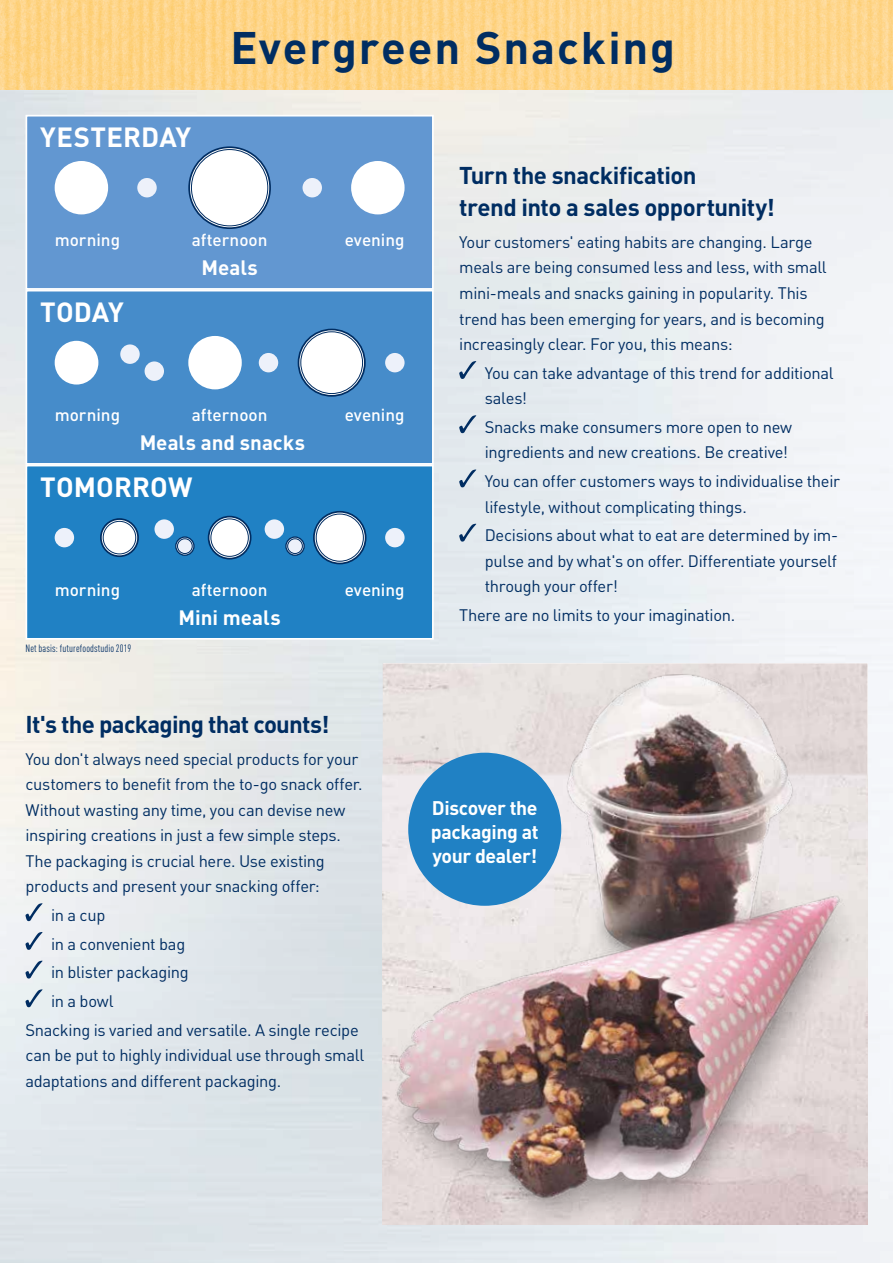
<style>
.page{position:relative;width:893px;height:1263px;background:#fff}
.page>*{position:absolute;margin:0;border:0;box-sizing:border-box;transform-origin:0 0}
.t1{font:700 45px "DIN Pro";letter-spacing:.04em;color:#002d62}
.t2{font:700 27.45px "DIN Pro";letter-spacing:.005em;color:#fff}
.t3{font:700 24px/32px "DIN Pro";letter-spacing:-.025em;color:#002d62}
.t4{font:700 20.55px "DIN Pro";color:#fff}
.t5{font:700 19.5px/24px "DIN Pro";letter-spacing:-.02em;color:#fff;text-align:justify}
.t6{font:500 17.1px "DIN Pro";color:#fff}
.t7{font:16.5px/25.5px "DIN Pro";letter-spacing:-.02em;color:#002d62}
.t8{font:condensed 10.5px "DIN Pro";letter-spacing:.01em;color:#002d62}
</style>
<div class="page">
<img style="left:0;top:0;width:893px;height:89px">
<div style="left:26px;top:465px;width:408px;height:175px;background:#2081c4;border:2px solid #fff"></div>
<div style="left:55px;top:528px;width:19px;height:19px;background:#edf1fa;border-radius:50%"></div>
<svg style="left:101px;top:519px;width:37px;height:37px"></svg>
<div style="left:100px;top:518px;width:39px;height:39px;border:2px solid #002d62;border-radius:50%"></div>
<div style="left:103px;top:521px;width:33px;height:33px;border:1px solid #002d62;border-radius:50%"></div>
<div style="left:154px;top:519px;width:20px;height:20px;background:#edf1fa;border-radius:50%"></div>
<svg style="left:176px;top:537px;width:18px;height:18px"></svg>
<div style="left:175px;top:536px;width:20px;height:20px;border:1px solid #002d62;border-radius:50%"></div>
<div style="left:177px;top:538px;width:15px;height:16px;border:1px solid #002d62;border-radius:50%"></div>
<svg style="left:209px;top:517px;width:42px;height:42px"></svg>
<div style="left:208px;top:516px;width:43px;height:43px;border:2px solid #002d62;border-radius:50%"></div>
<div style="left:211px;top:519px;width:38px;height:38px;border:1px solid #002d62;border-radius:50%"></div>
<div style="left:265px;top:519px;width:19px;height:20px;background:#edf1fa;border-radius:50%"></div>
<svg style="left:286px;top:537px;width:18px;height:18px"></svg>
<div style="left:285px;top:536px;width:20px;height:20px;border:1px solid #002d62;border-radius:50%"></div>
<div style="left:287px;top:538px;width:16px;height:16px;border:1px solid #002d62;border-radius:50%"></div>
<svg style="left:314px;top:512px;width:52px;height:51px;background:#eaedf2"></svg>
<div style="left:313px;top:511px;width:53px;height:53px;border:2px solid #002d62;border-radius:50%"></div>
<div style="left:316px;top:514px;width:48px;height:47px;border:1px solid #002d62;border-radius:50%"></div>
<div style="left:385px;top:528px;width:20px;height:19px;background:#edf1fa;border-radius:50%"></div>
<div style="left:26px;top:290px;width:408px;height:175px;background:#468cca;border:2px solid #fff"></div>
<div style="left:55px;top:341px;width:43px;height:43px;background:#fff;border-radius:50%"></div>
<div style="left:120px;top:344px;width:20px;height:20px;background:#edf1fa;border-radius:50%"></div>
<div style="left:145px;top:361px;width:19px;height:20px;background:#edf1fa;border-radius:50%"></div>
<div style="left:188px;top:336px;width:54px;height:53px;background:#fff;border-radius:50%"></div>
<div style="left:259px;top:353px;width:19px;height:19px;background:#edf1fa;border-radius:50%"></div>
<div style="left:298px;top:329px;width:67px;height:67px;background:#fff;border-radius:50%"></div>
<div style="left:298px;top:329px;width:68px;height:68px;border:2px solid #002d62;border-radius:50%"></div>
<div style="left:300px;top:331px;width:63px;height:63px;border:1px solid #002d62;border-radius:50%"></div>
<div style="left:385px;top:353px;width:20px;height:19px;background:#edf1fa;border-radius:50%"></div>
<div style="left:26px;top:115px;width:408px;height:175px;background:#6297d1;border:2px solid #fff"></div>
<div style="left:55px;top:161px;width:53px;height:53px;background:#fff;border-radius:50%"></div>
<div style="left:351px;top:161px;width:54px;height:53px;background:#fff;border-radius:50%"></div>
<div style="left:302px;top:178px;width:20px;height:19px;background:#edf1fa;border-radius:50%"></div>
<div style="left:137px;top:178px;width:20px;height:19px;background:#edf1fa;border-radius:50%"></div>
<div style="left:189px;top:147px;width:81px;height:81px;background:#fff;border-radius:50%"></div>
<div style="left:188px;top:146px;width:83px;height:83px;border:2px solid #002d62;border-radius:50%"></div>
<div style="left:191px;top:149px;width:77px;height:77px;border:1px solid #002d62;border-radius:50%"></div>
<img style="left:383px;top:663px;width:484px;height:562px">
<svg style="left:26px;top:903px;width:17px;height:18px"></svg>
<svg style="left:26px;top:932px;width:17px;height:18px"></svg>
<svg style="left:26px;top:961px;width:17px;height:17px"></svg>
<svg style="left:26px;top:989px;width:17px;height:18px"></svg>
<svg style="left:459px;top:361px;width:17px;height:18px"></svg>
<svg style="left:459px;top:415px;width:17px;height:18px"></svg>
<svg style="left:459px;top:469px;width:17px;height:18px"></svg>
<svg style="left:459px;top:524px;width:17px;height:18px"></svg>
<div style="left:408px;top:753px;width:153px;height:153px;background:#2081c4;border-radius:50%"></div>
<h2 class="t2" style="left:40px;top:119px;width:153px">YESTERDAY</h2>
<h1 class="t1" style="left:230px;top:17px;width:446px">Evergreen Snacking</h1>
<p class="t6" style="left:55px;top:228px;width:67px">morning</p>
<p class="t6" style="left:192px;top:228px;width:77px">afternoon</p>
<p class="t6" style="left:345px;top:228px;width:61px">evening</p>
<p class="t4" style="left:201px;top:254px;width:58px">Meals</p>
<h2 class="t2" style="left:40px;top:294px;width:85px">TODAY</h2>
<p class="t6" style="left:55px;top:403px;width:67px">morning</p>
<p class="t6" style="left:192px;top:403px;width:77px">afternoon</p>
<p class="t6" style="left:345px;top:403px;width:61px">evening</p>
<p class="t4" style="left:140px;top:429px;width:167px">Meals and snacks</p>
<h2 class="t2" style="left:40px;top:468px;width:154px">TOMORROW</h2>
<p class="t6" style="left:55px;top:578px;width:67px">morning</p>
<p class="t6" style="left:192px;top:578px;width:77px">afternoon</p>
<p class="t6" style="left:345px;top:578px;width:61px">evening</p>
<p class="t4" style="left:179px;top:604px;width:104px">Mini meals</p>
<p class="t8" style="left:26px;top:641px;width:107px">Net basis: futurefoodstudio 2019</p>
<h3 class="t3" style="left:26px;top:707px;width:305px">It's the packaging that counts!</h3>
<p class="t7" style="left:26px;top:745px;width:338px">You don't always need special products for your customers to benefit from the to-go snack offer.<br>Without wasting any time, you can devise new inspiring creations in just a few simple steps.<br>The packaging is crucial here. Use existing products and present your snacking offer:</p>
<p class="t7" style="left:51px;top:901px;width:56px">in a cup</p>
<p class="t7" style="left:51px;top:930px;width:136px">in a convenient bag</p>
<p class="t7" style="left:51px;top:959px;width:139px">in blister packaging</p>
<p class="t7" style="left:51px;top:988px;width:64px">in a bowl</p>
<p class="t7" style="left:26px;top:1016px;width:335px">Snacking is varied and versatile. A single recipe</p>
<p class="t7" style="left:26px;top:1042px;width:340px">can be put to highly individual use through small adaptations and different packaging.</p>
<h3 class="t3" style="left:459px;top:159px;width:317px">Turn the snackification<br>trend into a sales opportunity!</h3>
<p class="t7" style="left:459px;top:229px;width:369px">Your customers' eating habits are changing. Large meals are being consumed less and less, with small mini-meals and snacks gaining in popularity. This trend has been emerging for years, and is becoming increasingly clear. For you, this means:</p>
<p class="t7" style="left:485px;top:359px;width:350px">You can take advantage of this trend for additional sales!</p>
<p class="t7" style="left:485px;top:414px;width:309px">Snacks make consumers more open to new ingredients and new creations. Be creative!</p>
<p class="t7" style="left:485px;top:468px;width:357px">You can offer customers ways to individualise their lifestyle, without complicating things.</p>
<p class="t7" style="left:485px;top:522px;width:355px;text-align:justify">Decisions about what to eat are determined by im&shy;pulse and by what's on offer. Differentiate yourself through your offer!</p>
<p class="t7" style="left:459px;top:602px;width:278px">There are no limits to your imagination.</p>
<p class="t5" style="left:431px;top:795px;width:109px">Discover the packaging at your dealer!</p>
</div>
